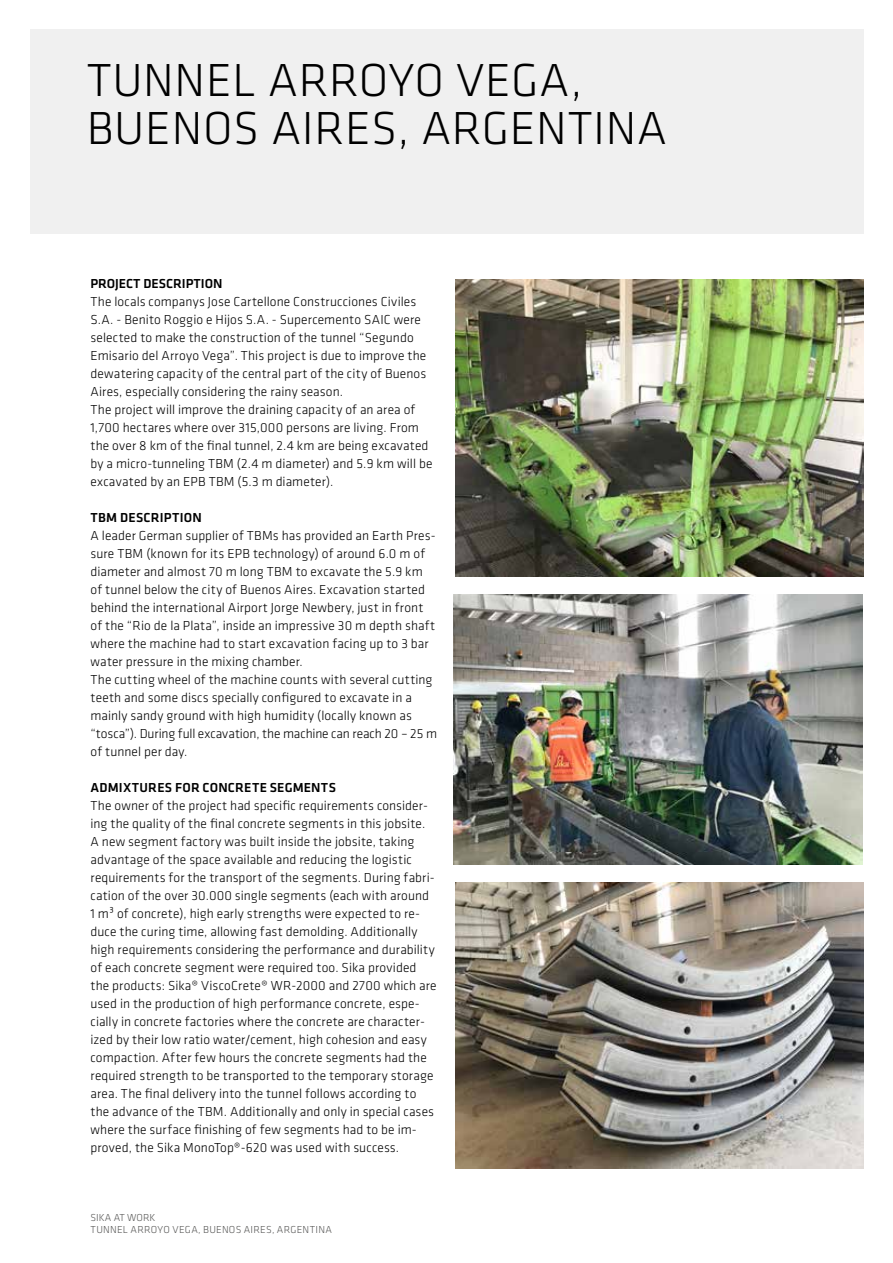
<style>
.page{position:relative;width:893px;height:1263px;background:#fff}
.page>*{position:absolute;margin:0;border:0;box-sizing:border-box;transform-origin:0 0}
.t1{font:300 48px/48px "Klavika";letter-spacing:.015em;color:#000}
.t2{font:300 13.5px/18px "Klavika";letter-spacing:.01em;color:#000}
.t3{font:500 13.5px "Klavika";letter-spacing:.01em;color:#000}
.t4{font:300 10.5px/12px "Klavika";letter-spacing:.02em;color:#575756}
</style>
<div class="page">
<div style="left:30px;top:30px;width:833px;height:204px;background:#ededed"></div>
<img style="left:455px;top:280px;width:408px;height:297px">
<img style="left:455px;top:882px;width:408px;height:286px">
<img style="left:454px;top:594px;width:409px;height:270px">
<h1 class="t1" style="left:87px;top:55px;width:582px">TUNNEL ARROYO VEGA,<br>BUENOS AIRES, ARGENTINA</h1>
<p class="t3" style="left:91px;top:274px;width:134px">PROJECT DESCRIPTION</p>
<p class="t2" style="left:91px;top:292px;width:344px">The locals companys Jose Cartellone Construcciones Civiles S.A. - Benito Roggio e Hijos S.A. - Supercemento SAIC were selected to make the construction of the tunnel “Segundo Emisario del Arroyo Vega”. This project is due to improve the dewatering capacity of the central part of the city of Buenos Aires, especially considering the rainy season.<br>The project will improve the draining capacity of an area of 1,700 hectares where over 315,000 persons are living. From the over 8 km of the final tunnel, 2.4 km are being excavated by a micro-tunneling TBM (2.4 m diameter) and 5.9 km will be excavated by an EPB TBM (5.3 m diameter).</p>
<p class="t3" style="left:91px;top:508px;width:113px">TBM DESCRIPTION</p>
<p class="t2" style="left:91px;top:526px;width:348px">A leader German supplier of TBMs has provided an Earth Pres&shy;sure TBM (known for its EPB technology) of around 6.0 m of diameter and almost 70 m long TBM to excavate the 5.9 km of tunnel below the city of Buenos Aires. Excavation started behind the international Airport Jorge Newbery, just in front of the “Rio de la Plata”, inside an impressive 30 m depth shaft where the machine had to start excavation facing up to 3 bar water pressure in the mixing chamber.<br>The cutting wheel of the machine counts with several cutting teeth and some discs specially configured to excavate in a mainly sandy ground with high humidity (locally known as “tosca”). During full excavation, the machine can reach 20 – 25 m of tunnel per day.</p>
<p class="t3" style="left:91px;top:778px;width:247px">ADMIXTURES FOR CONCRETE SEGMENTS</p>
<p class="t2" style="left:91px;top:796px;width:348px">The owner of the project had specific requirements consider&shy;ing the quality of the final concrete segments in this jobsite.<br>A new segment factory was built inside the jobsite, taking advantage of the space available and reducing the logistic requirements for the transport of the segments. During fabri&shy;cation of the over 30.000 single segments (each with around 1 m³ of concrete), high early strengths were expected to re&shy;duce the curing time, allowing fast demolding. Additionally high requirements considering the performance and durability of each concrete segment were required too. Sika provided the products: Sika® ViscoCrete® WR-2000 and 2700 which are used in the production of high performance concrete, espe&shy;cially in concrete factories where the concrete are character&shy;ized by their low ratio water/cement, high cohesion and easy compaction. After few hours the concrete segments had the required strength to be transported to the temporary storage area. The final delivery into the tunnel follows according to the advance of the TBM. Additionally and only in special cases where the surface finishing of few segments had to be im&shy;proved, the Sika MonoTop®-620 was used with success.</p>
<p class="t4" style="left:91px;top:1211px;width:243px">SIKA AT WORK<br>TUNNEL ARROYO VEGA, BUENOS AIRES, ARGENTINA</p>
</div>
